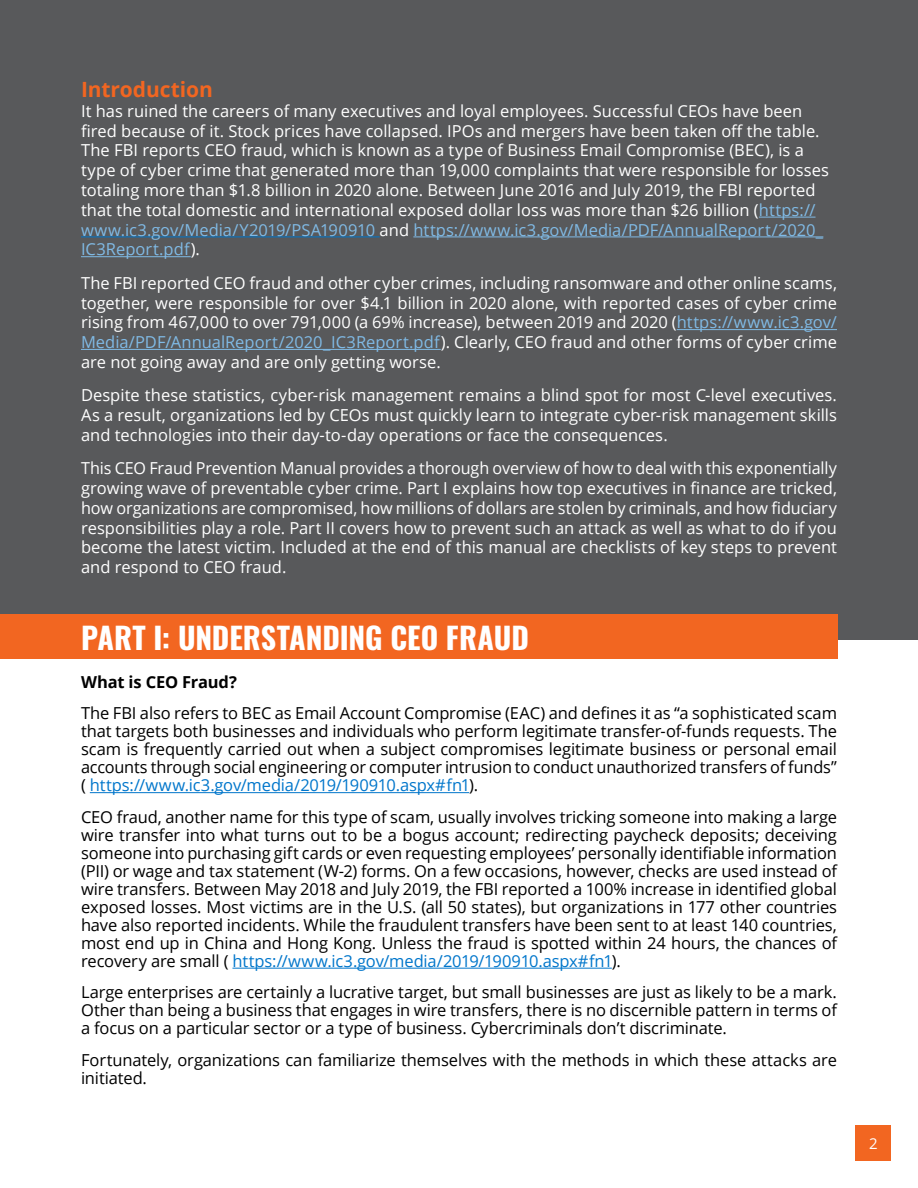
<style>
.page{position:relative;width:918px;height:1188px;background:#fff}
.page>*{position:absolute;margin:0;border:0;box-sizing:border-box;transform-origin:0 0}
.t1{font:700 30px "Oswald";letter-spacing:-.005em;color:#fff}
.t2{font:700 21px "Open Sans";letter-spacing:-.005em;color:#f26621}
.t3{font:16.5px/19.8px "Open Sans";color:#fff;text-align:justify}
.t4{font:16.5px/18px "Open Sans";letter-spacing:-.01em;color:#000;text-align:justify}
.t5{font:700 16.5px "Open Sans";letter-spacing:-.01em;color:#000}
.t6{font:15px "Open Sans";color:#fff}
.s1{color:#80bae5}
.s2{color:#0076cb}
</style>
<div class="page">
<div style="left:856px;top:1126px;width:35px;height:35px;background:#f26621"></div>
<div style="left:0;top:0;width:918px;height:639px;background:#58595b"></div>
<hr style="left:759px;top:217px;width:57px;height:1px;background:#80bae5">
<hr style="left:81px;top:236px;width:299px;height:1px;background:#0076cb">
<hr style="left:413px;top:236px;width:410px;height:1px;background:#80bae5">
<hr style="left:81px;top:256px;width:110px;height:1px;background:#80bae5">
<hr style="left:677px;top:329px;width:160px;height:1px;background:#80bae5">
<hr style="left:81px;top:349px;width:360px;height:1px;background:#80bae5">
<div style="left:0;top:614px;width:837px;height:44px;background:#f26621"></div>
<hr style="left:90px;top:792px;width:379px;height:1px;background:#0076cb">
<hr style="left:232px;top:968px;width:380px;height:1px;background:#0076cb">
<p class="t2" style="left:81px;top:81px;width:133px">Introduction</p>
<p class="t3" style="left:81px;top:103px;width:750px;text-align:left">It has ruined the careers of many executives and loyal employees. Successful CEOs have been fired because of it. Stock prices have collapsed. IPOs and mergers have been taken off the table.<br>The FBI reports CEO fraud, which is known as a type of Business Email Compromise (BEC), is a type of cyber crime that generated more than 19,000 complaints that were responsible for losses totaling more than $1.8 billion in 2020 alone. Between June 2016 and July 2019, the FBI reported that the total domestic and international exposed dollar loss was more than $26 billion (<span class="s1">https:// www.ic3.gov/Media/Y2019/PSA190910</span> and <span class="s1">https://www.ic3.gov/Media/PDF/AnnualReport/2020_ IC3Report.pdf</span>).</p>
<p class="t3" style="left:81px;top:275px;width:758px">The FBI reported CEO fraud and other cyber crimes, including ransomware and other online scams, together, were responsible for over $4.1 billion in 2020 alone, with reported cases of cyber crime rising from 467,000 to over 791,000 (a 69% increase), between 2019 and 2020 (<span class="s1">https://www.ic3.gov/ Media/PDF/AnnualReport/2020_IC3Report.pdf</span>). Clearly, CEO fraud and other forms of cyber crime are not going away and are only getting worse.</p>
<p class="t3" style="left:81px;top:387px;width:758px">Despite these statistics, cyber-risk management remains a blind spot for most C-level executives.<br>As a result, organizations led by CEOs must quickly learn to integrate cyber-risk management skills and technologies into their day-to-day operations or face the consequences.</p>
<p class="t3" style="left:81px;top:460px;width:758px">This CEO Fraud Prevention Manual provides a thorough overview of how to deal with this exponentially growing wave of preventable cyber crime. Part I explains how top executives in finance are tricked, how organizations are compromised, how millions of dollars are stolen by criminals, and how fiduciary responsibilities play a role. Part II covers how to prevent such an attack as well as what to do if you become the latest victim. Included at the end of this manual are checklists of key steps to prevent and respond to CEO fraud.</p>
<h1 class="t1" style="left:81px;top:625px;width:449px">PART I: UNDERSTANDING CEO FRAUD</h1>
<p class="t5" style="left:81px;top:675px;width:157px">What is CEO Fraud?</p>
<p class="t4" style="left:81px;top:704px;width:758px">The FBI also refers to BEC as Email Account Compromise (EAC) and defines it as “a sophisticated scam that targets both businesses and individuals who perform legitimate transfer-of-funds requests. The scam is frequently carried out when a subject compromises legitimate business or personal email accounts through social engineering or computer intrusion to conduct unauthorized transfers of funds” ( <span class="s2">https://www.ic3.gov/media/2019/190910.aspx#fn1</span>).</p>
<p class="t4" style="left:81px;top:810px;width:758px">CEO fraud, another name for this type of scam, usually involves tricking someone into making a large wire transfer into what turns out to be a bogus account; redirecting paycheck deposits; deceiving someone into purchasing gift cards or even requesting employees’ personally identifiable information (PII) or wage and tax statement (W-2) forms. On a few occasions, however, checks are used instead of wire transfers. Between May 2018 and July 2019, the FBI reported a 100% increase in identified global exposed losses. Most victims are in the U.S. (all 50 states), but organizations in 177 other countries have also reported incidents. While the fraudulent transfers have been sent to at least 140 countries, most end up in China and Hong Kong. Unless the fraud is spotted within 24 hours, the chances of recovery are small ( <span class="s2">https://www.ic3.gov/media/2019/190910.aspx#fn1</span>).</p>
<p class="t4" style="left:81px;top:985px;width:758px">Large enterprises are certainly a lucrative target, but small businesses are just as likely to be a mark.<br>Other than being a business that engages in wire transfers, there is no discernible pattern in terms of a focus on a particular sector or a type of business. Cybercriminals don’t discriminate.</p>
<p class="t4" style="left:81px;top:1053px;width:758px">Fortunately, organizations can familiarize themselves with the methods in which these attacks are initiated.</p>
<p class="t6" style="left:869px;top:1137px;width:10px">2</p>
</div>
